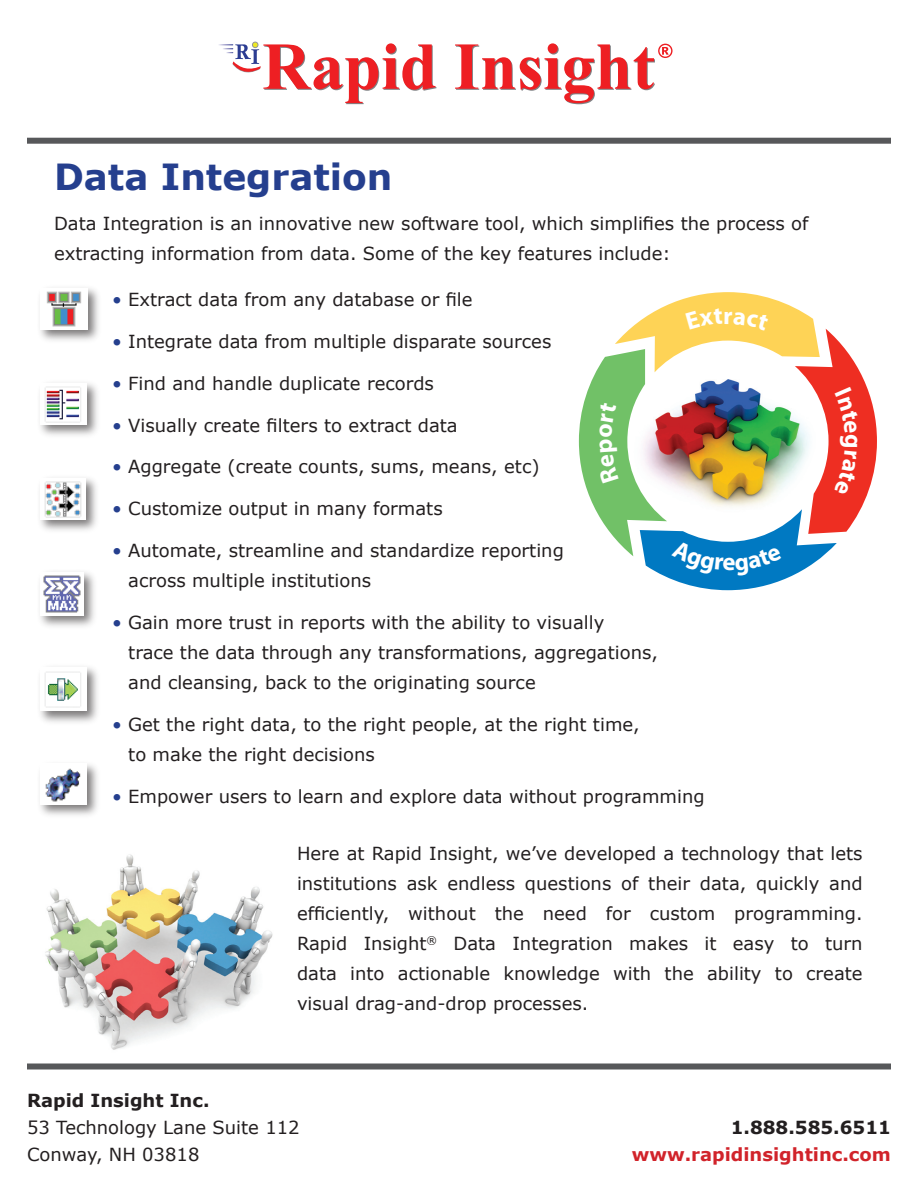
<style>
.page{position:relative;width:918px;height:1188px;background:#fff}
.page>*{position:absolute;margin:0;border:0;box-sizing:border-box;transform-origin:0 0}
.t1{font:700 36px "Verdana";color:#253f8e}
.t2{font:700 24.75px "Myriad Pro";color:#fff}
.t3{font:18px/30px "Verdana";color:#231f20}
.t4{font:700 18px "Verdana";color:#231f20}
.t5{font:700 18px "Verdana";color:#d1232a}
.s1{color:#253f8e}
</style>
<div class="page">
<img style="left:33px;top:854px;width:279px;height:210px">
<svg style="left:219px;top:42px;width:217px;height:62px"></svg>
<svg style="left:455px;top:43px;width:218px;height:61px"></svg>
<div style="left:27px;top:138px;width:864px;height:6px;background:#57585a"></div>
<div style="left:27px;top:1064px;width:864px;height:6px;background:#57585a"></div>
<div style="left:37px;top:569px;width:60px;height:60px;background:#231f20;opacity:.6"></div>
<img style="left:40px;top:573px;width:43px;height:42px">
<div style="left:37px;top:663px;width:65px;height:63px;background:#231f20;opacity:.6"></div>
<img style="left:40px;top:667px;width:47px;height:44px">
<div style="left:37px;top:284px;width:65px;height:61px;background:#231f20;opacity:.6"></div>
<img style="left:40px;top:288px;width:48px;height:42px">
<div style="left:37px;top:474px;width:63px;height:61px;background:#231f20;opacity:.6"></div>
<img style="left:40px;top:478px;width:46px;height:42px">
<div style="left:37px;top:760px;width:65px;height:59px;background:#231f20;opacity:.6"></div>
<img style="left:40px;top:764px;width:47px;height:40px">
<div style="left:37px;top:379px;width:65px;height:61px;background:#231f20;opacity:.6"></div>
<img style="left:40px;top:383px;width:47px;height:42px">
<svg style="left:579px;top:292px;width:298px;height:298px"></svg>
<p class="t1" style="left:54px;top:154px;width:340px">Data Integration</p>
<p class="t3" style="left:54px;top:208px;width:756px">Data Integration is an innovative new software tool, which simplifies the process of extracting information from data. Some of the key features include:</p>
<p class="t3" style="left:112px;top:284px;width:362px"><span class="s1">•</span> Extract data from any database or file</p>
<p class="t3" style="left:112px;top:326px;width:441px"><span class="s1">•</span> Integrate data from multiple disparate sources</p>
<p class="t3" style="left:112px;top:368px;width:323px"><span class="s1">•</span> Find and handle duplicate records</p>
<p class="t3" style="left:112px;top:409px;width:347px"><span class="s1">•</span> Visually create filters to extract data</p>
<p class="t3" style="left:112px;top:451px;width:429px"><span class="s1">•</span> Aggregate (create counts, sums, means, etc)</p>
<p class="t3" style="left:112px;top:493px;width:332px"><span class="s1">•</span> Customize output in many formats</p>
<p class="t3" style="left:128px;top:535px;width:437px;text-indent:-16px"><span class="s1">•</span> Automate, streamline and standardize reporting across multiple institutions</p>
<p class="t3" style="left:128px;top:607px;width:531px;text-indent:-16px"><span class="s1">•</span> Gain more trust in reports with the ability to visually<br>trace the data through any transformations, aggregations, and cleansing, back to the originating source</p>
<p class="t3" style="left:128px;top:709px;width:513px;text-indent:-16px"><span class="s1">•</span> Get the right data, to the right people, at the right time, to make the right decisions</p>
<p class="t3" style="left:112px;top:781px;width:594px"><span class="s1">•</span> Empower users to learn and explore data without programming</p>
<p class="t3" style="left:297px;top:838px;width:567px;text-align:justify">Here at Rapid Insight, we’ve developed a technology that lets institutions ask endless questions of their data, quickly and efficiently, without the need for custom programming.<br>Rapid Insight<sup>®</sup> Data Integration makes it easy to turn data into actionable knowledge with the ability to create visual drag-and-drop processes.</p>
<p class="t2" style="left:870px;top:434px;width:16px;rotate:90deg">g</p>
<p class="t2" style="left:723px;top:546px;width:15px">e</p>
<p class="t4" style="left:27px;top:1089px;width:184px">Rapid Insight Inc.</p>
<p class="t3" style="left:27px;top:1112px;width:274px">53 Technology Lane Suite 112</p>
<p class="t3" style="left:27px;top:1139px;width:174px">Conway, NH 03818</p>
<p class="t4" style="left:731px;top:1116px;width:162px">1.888.585.6511</p>
<p class="t5" style="left:632px;top:1143px;width:261px">www.rapidinsightinc.com</p>
</div>
